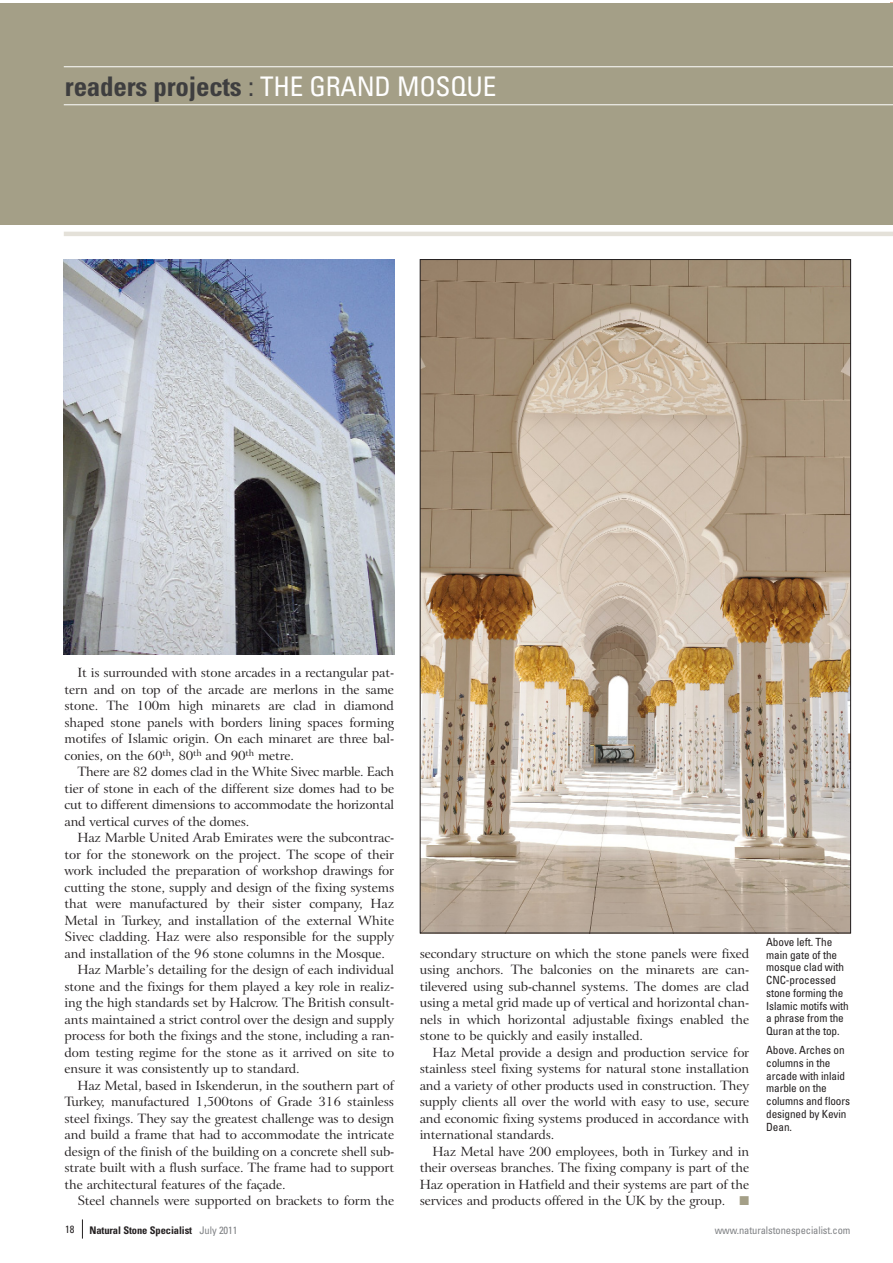
<style>
.page{position:relative;width:893px;height:1263px;background:#fff}
.page>*{position:absolute;margin:0;border:0;box-sizing:border-box;transform-origin:0 0}
.t1{font:700 condensed 27px "Univers";letter-spacing:-.01em;color:#3e3e3f}
.t2{font:12.75px/16.5px "Arrus BT";letter-spacing:-.01em;color:#231f20;text-align:justify}
.t3{font:condensed 11.25px/12.8px "Univers";letter-spacing:-.01em;color:#231f20}
.t4{font:700 condensed 10.5px "Univers";letter-spacing:-.01em;color:#231f20}
.t5{font:condensed 10.5px "Univers";letter-spacing:-.01em;color:#808285}
.t6{font:condensed 10.5px "Univers";color:#231f20}
.s1{font-weight:400}
.s2{font-weight:400;color:#fff}
.s3{color:#a49f87}
.s4{font-weight:400;color:#808285}
</style>
<div class="page">
<hr style="left:64px;top:232px;width:829px;height:4px;background:#e4e1d9">
<hr style="left:890px;top:2px;width:3px;height:222px;background:#efb49e">
<div style="left:0;top:3px;width:893px;height:221px;background:#a49f87"></div>
<svg style="left:82px;top:1219px;width:1px;height:19px"></svg>
<hr style="left:64px;top:66px;width:829px;height:1px;background:#fff">
<hr style="left:64px;top:104px;width:829px;height:1px;background:#fff">
<img style="left:64px;top:259px;width:331px;height:396px">
<img style="left:422px;top:261px;width:427px;height:670px">
<h1 class="t1" style="left:65px;top:77px;width:433px">readers projects <span class="s1">:</span> <span class="s2">THE GRAND MOSQUE</span></h1>
<p class="t2" style="left:65px;top:666px;width:331px;text-indent:13px">It is surrounded with stone arcades in a rectangular pat&shy;tern and on top of the arcade are merlons in the same stone. The 100m high minarets are clad in diamond shaped stone panels with borders lining spaces forming motifes of Islamic origin. On each minaret are three bal&shy;conies, on the 60<sup>th</sup>, 80<sup>th</sup> and 90<sup>th</sup> metre.</p>
<p class="t2" style="left:65px;top:765px;width:331px;text-indent:13px">There are 82 domes clad in the White Sivec marble. Each tier of stone in each of the different size domes had to be cut to different dimensions to accommodate the horizontal and vertical curves of the domes.</p>
<p class="t2" style="left:77px;top:831px;width:318px">Haz Marble United Arab Emirates were the subcontrac-</p>
<p class="t2" style="left:65px;top:848px;width:331px">tor for the stonework on the project. The scope of their</p>
<p class="t2" style="left:65px;top:864px;width:331px">work included the preparation of workshop drawings for</p>
<p class="t2" style="left:65px;top:881px;width:331px">cutting the stone, supply and design of the fixing systems</p>
<p class="t2" style="left:65px;top:897px;width:331px">that were manufactured by their sister company, Haz</p>
<p class="t2" style="left:65px;top:914px;width:331px">Metal in Turkey, and installation of the external White</p>
<p class="t2" style="left:65px;top:930px;width:331px">Sivec cladding. Haz were also responsible for the supply</p>
<p class="t2" style="left:65px;top:947px;width:322px">and installation of the 96 stone columns in the Mosque.</p>
<p class="t2" style="left:77px;top:963px;width:318px">Haz Marble’s detailing for the design of each individual</p>
<p class="t2" style="left:65px;top:980px;width:331px">stone and the fixings for them played a key role in realiz-</p>
<p class="t2" style="left:65px;top:996px;width:331px">ing the high standards set by Halcrow. The British consult-</p>
<p class="t2" style="left:65px;top:1013px;width:331px">ants maintained a strict control over the design and supply</p>
<p class="t2" style="left:65px;top:1029px;width:331px">process for both the fixings and the stone, including a ran-</p>
<p class="t2" style="left:65px;top:1046px;width:331px">dom testing regime for the stone as it arrived on site to</p>
<p class="t2" style="left:65px;top:1062px;width:237px">ensure it was consistently up to standard.</p>
<p class="t2" style="left:77px;top:1079px;width:318px">Haz Metal, based in Iskenderun, in the southern part of</p>
<p class="t2" style="left:65px;top:1095px;width:331px">Turkey, manufactured 1,500tons of Grade 316 stainless</p>
<p class="t2" style="left:65px;top:1112px;width:331px">steel fixings. They say the greatest challenge was to design</p>
<p class="t2" style="left:65px;top:1128px;width:331px">and build a frame that had to accommodate the intricate</p>
<p class="t2" style="left:65px;top:1145px;width:331px">design of the finish of the building on a concrete shell sub-</p>
<p class="t2" style="left:65px;top:1161px;width:331px">strate built with a flush surface. The frame had to support</p>
<p class="t2" style="left:65px;top:1178px;width:223px">the architectural features of the façade.</p>
<p class="t2" style="left:77px;top:1194px;width:318px">Steel channels were supported on brackets to form the</p>
<p class="t2" style="left:420px;top:947px;width:331px">secondary structure on which the stone panels were fixed using anchors. The balconies on the minarets are can&shy;tilevered using sub-channel systems. The domes are clad using a metal grid made up of vertical and horizontal chan&shy;nels in which horizontal adjustable fixings enabled the stone to be quickly and easily installed.</p>
<p class="t2" style="left:420px;top:1046px;width:331px;text-indent:13px">Haz Metal provide a design and production service for stainless steel fixing systems for natural stone installation and a variety of other products used in construction. They supply clients all over the world with easy to use, secure and economic fixing systems produced in accordance with international standards.</p>
<p class="t2" style="left:420px;top:1145px;width:331px;text-indent:13px">Haz Metal have 200 employees, both in Turkey and in their overseas branches. The fixing company is part of the Haz operation in Hatfield and their systems are part of the services and products offered in the UK by the group. <span class="s3">■</span></p>
<p class="t3" style="left:766px;top:936px;width:84px">Above left. The main gate of the mosque clad with<br>CNC-processed stone forming the<br>Islamic motifs with a phrase from the<br>Quran at the top.</p>
<p class="t3" style="left:766px;top:1045px;width:85px">Above. Arches on columns in the arcade with inlaid marble on the columns and floors designed by Kevin<br>Dean.</p>
<p class="t6" style="left:65px;top:1226px;width:11px">18</p>
<p class="t4" style="left:89px;top:1226px;width:150px">Natural Stone Specialist <span class="s4">July 2011</span></p>
<p class="t5" style="left:715px;top:1226px;width:137px">www.naturalstonespecialist.com</p>
</div>
